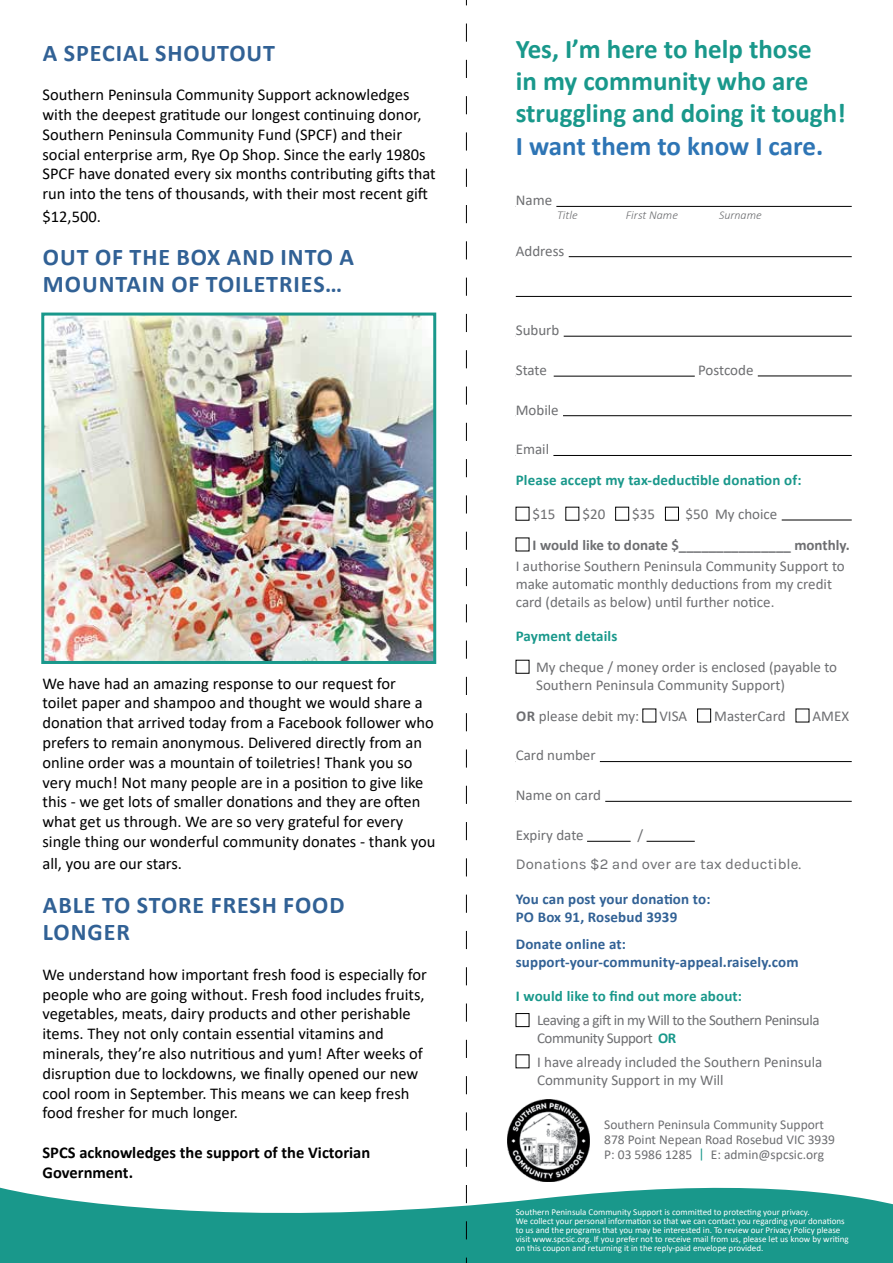
<style>
.page{position:relative;width:893px;height:1263px;background:#fff}
.page>*{position:absolute;margin:0;border:0;box-sizing:border-box;transform-origin:0 0}
.t1{font:700 27px/32.4px "Calibri";color:#19988b}
.t2{font:700 27px "Calibri";color:#2e75b5}
.t3{font:700 24px/27px "Calibri";letter-spacing:.04em;color:#316195}
.t4{font:16.5px/19.8px "Calibri";color:#000}
.t5{font:700 16.5px/19.8px "Calibri";color:#000}
.t6{font:15px/18px "Calibri";color:#6d6e71}
.t7{font:700 15px/18px "Calibri";letter-spacing:.01em;color:#316195}
.t8{font:700 15px "Calibri";letter-spacing:.01em;color:#19988b}
.t9{font:15px/18px "Calibri";letter-spacing:-.03em;color:#6d6e71}
.t10{font:700 15px "Calibri";color:#6d6e71}
.t11{font:15px "Karla";color:#6d6e71}
.t12{font:13.5px/15px "Calibri";color:#6d6e71}
.t13{font:italic 300 12px "Calibri";color:#6d6e71}
.t14{font:9px/9px "Calibri";color:#fff}
.s1{font-weight:700}
.s2{font-weight:700;color:#19988b}
.s3{color:#19988b}
</style>
<div class="page">
<svg style="left:0;top:1181px;width:893px;height:82px;fill:#19988b"></svg>
<svg style="left:466px;top:0;width:1px;height:1263px"></svg>
<hr style="left:516px;top:206px;width:336px;height:1px;background:#000">
<div style="left:516px;top:201px;width:40px;height:8px;background:#fff"></div>
<hr style="left:516px;top:256px;width:336px;height:1px;background:#000">
<div style="left:516px;top:251px;width:53px;height:8px;background:#fff"></div>
<hr style="left:516px;top:296px;width:336px;height:1px;background:#000">
<hr style="left:516px;top:336px;width:336px;height:1px;background:#000">
<div style="left:516px;top:331px;width:48px;height:7px;background:#fff"></div>
<hr style="left:516px;top:376px;width:336px;height:1px;background:#000">
<div style="left:516px;top:371px;width:242px;height:7px;background:#fff"></div>
<hr style="left:554px;top:376px;width:141px;height:1px;background:#000">
<hr style="left:516px;top:415px;width:336px;height:1px;background:#000">
<div style="left:516px;top:410px;width:47px;height:8px;background:#fff"></div>
<hr style="left:516px;top:455px;width:336px;height:1px;background:#000">
<div style="left:516px;top:450px;width:37px;height:8px;background:#fff"></div>
<hr style="left:516px;top:520px;width:336px;height:1px;background:#000">
<div style="left:516px;top:515px;width:266px;height:7px;background:#fff"></div>
<hr style="left:516px;top:761px;width:336px;height:1px;background:#000">
<div style="left:516px;top:756px;width:84px;height:8px;background:#fff"></div>
<hr style="left:516px;top:801px;width:336px;height:1px;background:#000">
<div style="left:516px;top:796px;width:89px;height:7px;background:#fff"></div>
<hr style="left:587px;top:841px;width:44px;height:1px;background:#000">
<hr style="left:647px;top:841px;width:48px;height:1px;background:#000">
<div style="left:615px;top:507px;width:14px;height:13px;border:1px solid #000"></div>
<div style="left:665px;top:507px;width:14px;height:13px;border:1px solid #000"></div>
<div style="left:697px;top:709px;width:14px;height:13px;border:1px solid #000"></div>
<div style="left:516px;top:1013px;width:13px;height:14px;border:1px solid #000"></div>
<img style="left:507px;top:1099px;width:82px;height:82px">
<img style="left:45px;top:317px;width:387px;height:343px">
<div style="left:41px;top:313px;width:395px;height:351px;border:3px solid #19988b"></div>
<h2 class="t3" style="left:43px;top:39px;width:234px">A SPECIAL SHOUTOUT</h2>
<p class="t4" style="left:43px;top:84px;width:395px">Southern Peninsula Community Support acknowledges with the deepest gratitude our longest continuing donor, Southern Peninsula Community Fund (SPCF) and their social enterprise arm, Rye Op Shop. Since the early 1980s SPCF have donated every six months contributing gifts that run into the tens of thousands, with their most recent gift</p>
<p class="t4" style="left:43px;top:206px;width:60px">$12,500.</p>
<h2 class="t3" style="left:43px;top:244px;width:313px">OUT OF THE BOX AND INTO A<br>MOUNTAIN OF TOILETRIES…</h2>
<p class="t4" style="left:43px;top:673px;width:394px">We have had an amazing response to our request for<br>toilet paper and shampoo and thought we would share a donation that arrived today from a Facebook follower who prefers to remain anonymous. Delivered directly from an online order was a mountain of toiletries! Thank you so very much! Not many people are in a position to give like this - we get lots of smaller donations and they are often what get us through. We are so very grateful for every single thing our wonderful community donates - thank you</p>
<p class="t4" style="left:43px;top:854px;width:141px">all, you are our stars.</p>
<h2 class="t3" style="left:43px;top:891px;width:303px">ABLE TO STORE FRESH FOOD<br>LONGER</h2>
<p class="t4" style="left:43px;top:964px;width:386px">We understand how important fresh food is especially for people who are going without. Fresh food includes fruits, vegetables, meats, dairy products and other perishable items. They not only contain essential vitamins and minerals, they’re also nutritious and yum! After weeks of disruption due to lockdowns, we finally opened our new cool room in September. This means we can keep fresh food fresher for much longer.</p>
<p class="t5" style="left:43px;top:1142px;width:329px">SPCS acknowledges the support of the Victorian<br>Government.</p>
<h1 class="t1" style="left:516px;top:32px;width:332px">Yes, I’m here to help those<br>in my community who are struggling and doing it tough!</h1>
<h1 class="t2" style="left:516px;top:127px;width:309px">I want them to know I care.</h1>
<p class="t6" style="left:516px;top:191px;width:38px">Name</p>
<p class="t6" style="left:516px;top:241px;width:50px">Address</p>
<p class="t13" style="left:557px;top:208px;width:22px">Title</p>
<p class="t13" style="left:626px;top:208px;width:54px">First Name</p>
<p class="t13" style="left:719px;top:208px;width:44px">Surname</p>
<p class="t6" style="left:516px;top:321px;width:45px">Suburb</p>
<p class="t6" style="left:516px;top:360px;width:33px">State</p>
<p class="t6" style="left:698px;top:360px;width:57px">Postcode</p>
<p class="t6" style="left:516px;top:400px;width:44px">Mobile</p>
<p class="t6" style="left:516px;top:440px;width:35px">Email</p>
<p class="t8" style="left:516px;top:469px;width:287px">Please accept my tax-deductible donation of:</p>
<p class="t6" style="left:533px;top:504px;width:24px">$15</p>
<p class="t6" style="left:582px;top:504px;width:24px">$20</p>
<p class="t6" style="left:632px;top:504px;width:24px">$35</p>
<p class="t6" style="left:685px;top:504px;width:93px">$50 My choice</p>
<p class="t10" style="left:533px;top:534px;width:319px">I would like to donate $_______________ monthly.</p>
<p class="t6" style="left:516px;top:557px;width:331px">I authorise Southern Peninsula Community Support to make automatic monthly deductions from my credit card (details as below) until further notice.</p>
<p class="t8" style="left:516px;top:626px;width:103px">Payment details</p>
<p class="t6" style="left:536px;top:658px;width:303px">My cheque / money order is enclosed (payable to<br>Southern Peninsula Community Support)</p>
<p class="t6" style="left:516px;top:706px;width:125px"><span class="s1">OR</span> please debit my:</p>
<p class="t6" style="left:659px;top:706px;width:29px">VISA</p>
<p class="t6" style="left:714px;top:706px;width:73px">MasterCard</p>
<p class="t6" style="left:813px;top:706px;width:38px">AMEX</p>
<p class="t6" style="left:516px;top:746px;width:81px">Card number</p>
<p class="t6" style="left:516px;top:786px;width:87px">Name on card</p>
<p class="t6" style="left:516px;top:826px;width:69px">Expiry date</p>
<p class="t6" style="left:637px;top:826px;width:7px">/</p>
<p class="t11" style="left:516px;top:856px;width:287px">Donations $2 and over are tax deductible.</p>
<p class="t7" style="left:516px;top:889px;width:196px">You can post your donation to:<br>PO Box 91, Rosebud 3939</p>
<p class="t7" style="left:516px;top:934px;width:284px">Donate online at: support-your-community-appeal.raisely.com</p>
<p class="t8" style="left:516px;top:985px;width:228px">I would like to find out more about:</p>
<p class="t9" style="left:537px;top:1011px;width:284px">Leaving a gift in my Will to the Southern Peninsula<br>Community Support <span class="s2">OR</span></p>
<p class="t6" style="left:537px;top:1052px;width:287px">I have already included the Southern Peninsula<br>Community Support in my Will</p>
<p class="t12" style="left:604px;top:1117px;width:232px">Southern Peninsula Community Support<br>878 Point Nepean Road Rosebud VIC 3939<br>P: 03 5986 1285 <span class="s3">|</span> E: admin@spcsic.org</p>
<p class="t14" style="left:516px;top:1207px;width:335px">Southern Peninsula Community Support is committed to protecting your privacy.<br>We collect your personal information so that we can contact you regarding your donations to us and the programs that you may be interested in. To review our Privacy Policy please visit www.spcsic.org. If you prefer not to receive mail from us, please let us know by writing on this coupon and returning it in the reply-paid envelope provided.</p>
</div>
